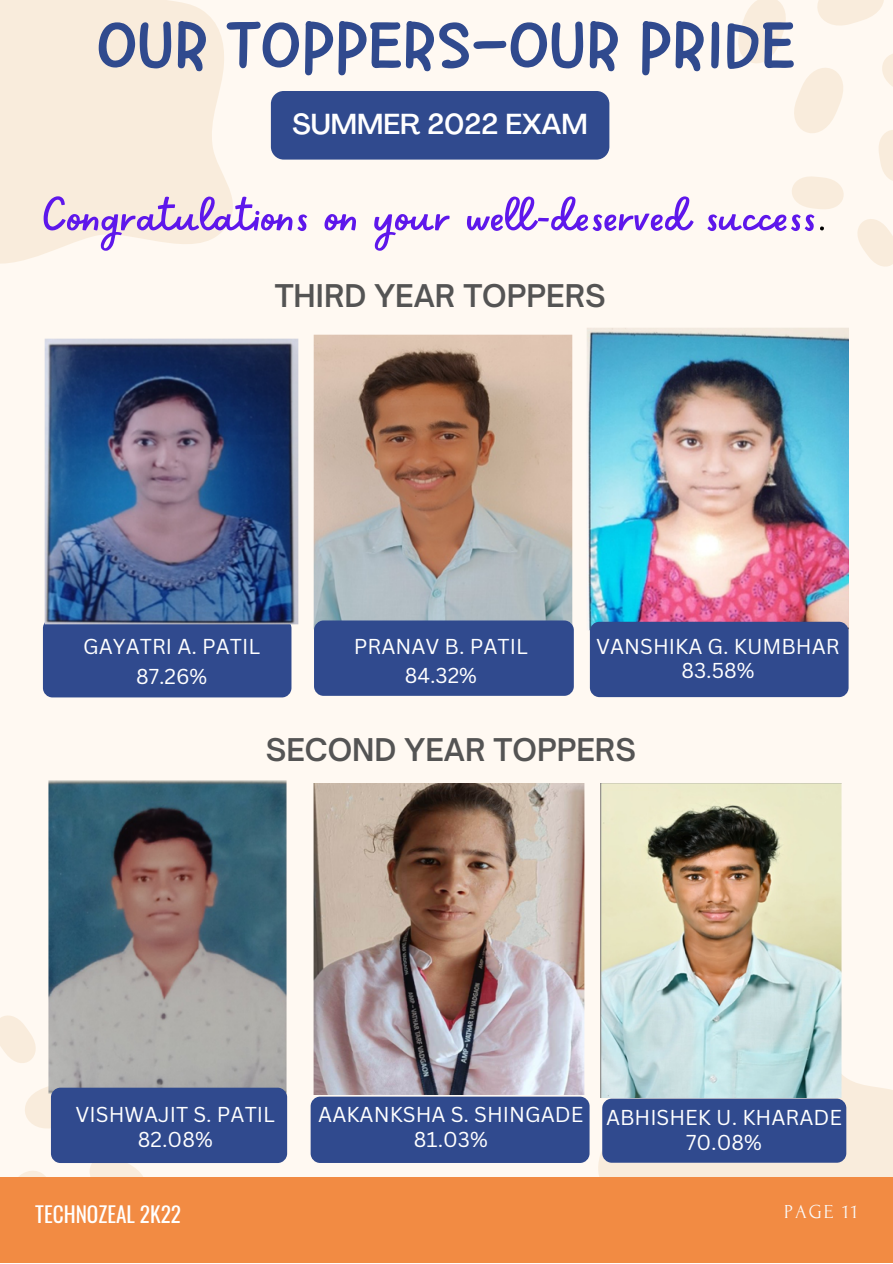
<style>
.page{position:relative;width:893px;height:1264px;background:#fff}
.page>*{position:absolute;margin:0;border:0;box-sizing:border-box;transform-origin:0 0}
.t1{font:76.5px "TT Dalpangi R";letter-spacing:-.025em;color:#304a8e}
.t2{font:52.2px "Sweet Apricot";color:#5e17eb}
.t3{font:600 30px "Open Sauce One";color:#545454}
.t4{font:500 28.5px "Agrandir";color:#fff}
.t5{font:21.3px "Oswald";color:#fff}
.t6{font:21px/24.8px "Canva Sans";color:#fff;text-align:center}
.t7{font:19.8px "Forum";letter-spacing:.1em;color:#fafafa}
.s1{color:#000}
</style>
<div class="page">
<div style="left:0;top:0;width:892px;height:1262px;background:#fff9f2"></div>
<svg style="left:0;top:0;width:233px;height:264px;background:#f9edde"></svg>
<svg style="left:738px;top:0;width:154px;height:267px"></svg>
<div style="left:271px;top:91px;width:338px;height:69px;background:#304a8e;border-radius:13px"></div>
<div style="left:43px;top:618px;width:248px;height:79px;background:#304a8e;border-radius:10px"></div>
<svg style="left:598px;top:1075px;width:294px;height:101px;background:#f2e8db"></svg>
<svg style="left:0;top:1015px;width:165px;height:161px"></svg>
<img style="left:44px;top:338px;width:255px;height:287px">
<img style="left:313px;top:334px;width:260px;height:295px">
<img style="left:587px;top:328px;width:261px;height:304px">
<div style="left:314px;top:620px;width:259px;height:76px;background:#304a8e;border-radius:10px"></div>
<div style="left:590px;top:621px;width:258px;height:76px;background:#304a8e;border-radius:10px"></div>
<img style="left:48px;top:780px;width:239px;height:314px">
<img style="left:313px;top:783px;width:272px;height:311px">
<img style="left:599px;top:783px;width:243px;height:314px">
<div style="left:51px;top:1087px;width:236px;height:75px;background:#304a8e;border-radius:10px"></div>
<div style="left:310px;top:1096px;width:279px;height:66px;background:#304a8e;border-radius:10px"></div>
<div style="left:602px;top:1098px;width:244px;height:64px;background:#304a8e;border-radius:10px"></div>
<div style="left:0;top:1176px;width:892px;height:86px;background:#f28b43"></div>
<h1 class="t1" style="left:96px;top:6px;width:701px">OUR TOPPERS-OUR PRIDE</h1>
<h3 class="t4" style="left:292px;top:112px;width:297px">SUMMER 2022 EXAM</h3>
<h2 class="t2" style="left:43px;top:182px;width:784px">Congratulations on your well-deserved success<span class="s1">.</span></h2>
<h3 class="t3" style="left:275px;top:277px;width:332px">THIRD YEAR TOPPERS</h3>
<p class="t6" style="left:83px;top:631px;width:178px;line-height:29.2px">GAYATRI A. PATIL<br>87.26%</p>
<p class="t6" style="left:354px;top:631px;width:175px;line-height:29.2px">PRANAV B. PATIL<br>84.32%</p>
<p class="t6" style="left:596px;top:633px;width:245px">VANSHIKA G. KUMBHAR<br>83.58%</p>
<h3 class="t3" style="left:266px;top:730px;width:372px">SECOND YEAR TOPPERS</h3>
<p class="t6" style="left:75px;top:1101px;width:201px">VISHWAJIT S. PATIL<br>82.08%</p>
<p class="t6" style="left:318px;top:1101px;width:267px">AAKANKSHA S. SHINGADE<br>81.03%</p>
<p class="t6" style="left:606px;top:1104px;width:237px">ABHISHEK U. KHARADE<br>70.08%</p>
<p class="t5" style="left:35px;top:1197px;width:147px">TECHNOZEAL 2K22</p>
<p class="t7" style="left:784px;top:1200px;width:75px">PAGE 11</p>
</div>
